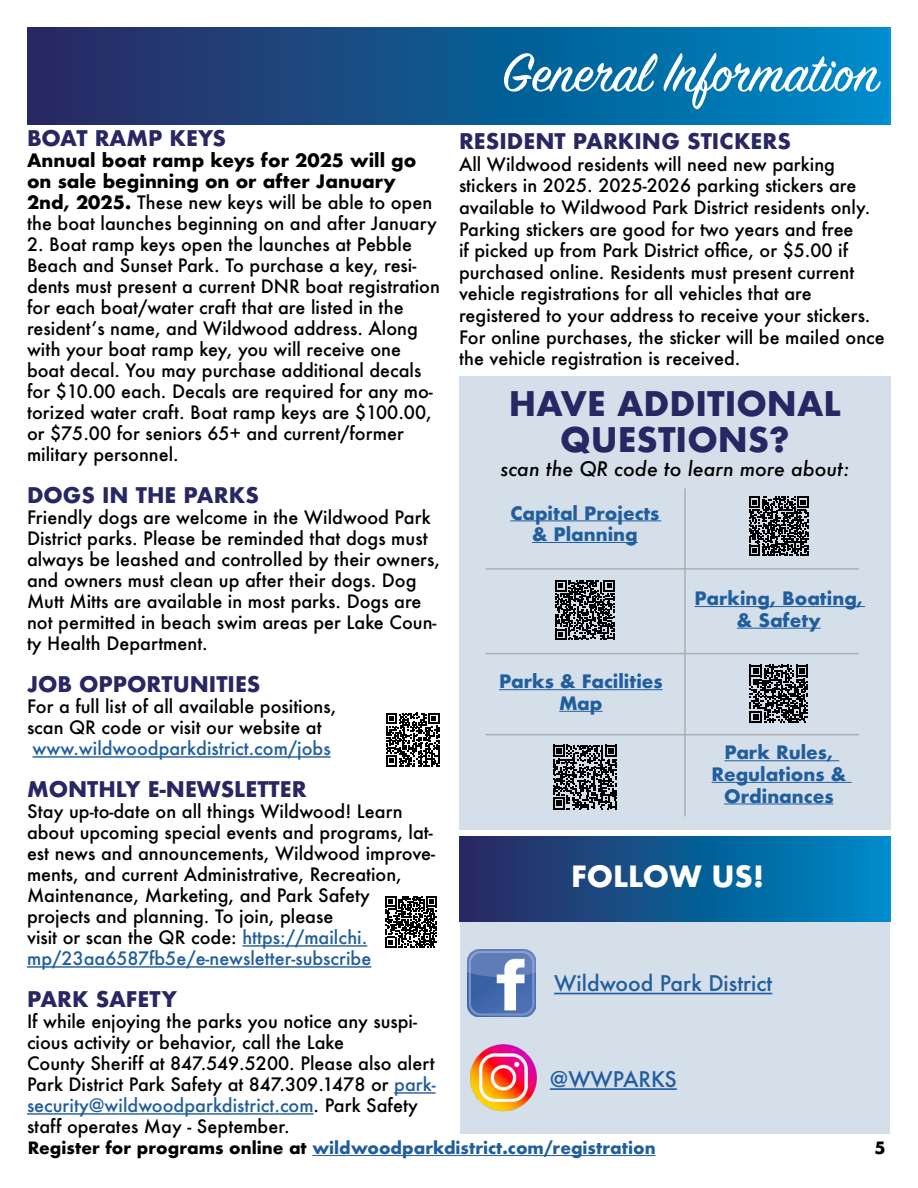
<style>
.page{position:relative;width:918px;height:1188px;background:#fff}
.page>*{position:absolute;margin:0;border:0;box-sizing:border-box;transform-origin:0 0}
.t1{font:60px "Sign Painter House Script";color:#fff}
.t2{font:700 33px/36px "Futura";color:#282763;text-align:center}
.t3{font:700 28.5px "Futura";color:#fff}
.t4{font:700 21px "Futura";color:#282763}
.t5{font:500 21px "Futura";color:#215e9e}
.t6{font:italic 500 19.5px "Futura";color:#000}
.t7{font:500 18px/21px "Futura";color:#000}
.t8{font:700 18px/21px "Futura";color:#000}
.t9{font:700 18px/21.6px "Futura";color:#215e9e;text-align:center}
.t10{font:500 18px "Futura";color:#215e9e}
.t11{font:700 16.5px "Futura";color:#215e9e}
.t12{font:700 16.5px "Futura";color:#000}
.s1{font-weight:500}
.s2{color:#215e9e}
.s3{color:#000}
</style>
<div class="page">
<div style="left:460px;top:843px;width:430px;height:291px;background:#d5dfea"></div>
<div style="left:459px;top:837px;width:432px;height:85px;background:linear-gradient(to right,#2a275d,#008bc7)"></div>
<img style="left:468px;top:949px;width:68px;height:67px">
<img style="left:470px;top:1044px;width:67px;height:68px">
<hr style="left:554px;top:993px;width:218px;height:1px;background:#215e9e">
<hr style="left:550px;top:1088px;width:127px;height:2px;background:#215e9e">
<div style="left:27px;top:27px;width:864px;height:98px;background:linear-gradient(to right,#2a275d,#008bc7)"></div>
<hr style="left:33px;top:756px;width:298px;height:2px;background:#215e9e">
<hr style="left:242px;top:945px;width:125px;height:2px;background:#215e9e">
<hr style="left:27px;top:966px;width:344px;height:2px;background:#215e9e">
<hr style="left:394px;top:1092px;width:42px;height:2px;background:#215e9e">
<hr style="left:27px;top:1113px;width:287px;height:2px;background:#215e9e">
<div style="left:459px;top:376px;width:432px;height:453px;background:#d5dfea"></div>
<svg style="left:385px;top:896px;width:52px;height:52px"></svg>
<svg style="left:386px;top:713px;width:53px;height:53px"></svg>
<hr style="left:510px;top:520px;width:151px;height:1px;background:#215e9e">
<hr style="left:532px;top:542px;width:106px;height:1px;background:#215e9e">
<hr style="left:695px;top:606px;width:170px;height:1px;background:#215e9e">
<hr style="left:737px;top:628px;width:84px;height:1px;background:#215e9e">
<hr style="left:499px;top:689px;width:164px;height:1px;background:#215e9e">
<hr style="left:559px;top:711px;width:44px;height:1px;background:#215e9e">
<hr style="left:724px;top:760px;width:115px;height:1px;background:#215e9e">
<hr style="left:712px;top:782px;width:140px;height:1px;background:#215e9e">
<hr style="left:724px;top:804px;width:109px;height:1px;background:#215e9e">
<hr style="left:684px;top:488px;width:2px;height:328px;background:#adadb0">
<hr style="left:486px;top:568px;width:373px;height:2px;background:#adadb0">
<svg style="left:749px;top:496px;width:60px;height:60px"></svg>
<hr style="left:486px;top:653px;width:373px;height:1px;background:#adadb0">
<svg style="left:555px;top:580px;width:60px;height:60px"></svg>
<hr style="left:486px;top:734px;width:373px;height:1px;background:#adadb0">
<svg style="left:750px;top:665px;width:58px;height:58px"></svg>
<svg style="left:553px;top:745px;width:64px;height:64px"></svg>
<hr style="left:312px;top:1155px;width:344px;height:1px;background:#215e9e">
<p class="t4" style="left:27px;top:123px;width:201px">BOAT RAMP KEYS</p>
<p class="t8" style="left:27px;top:150px;width:411px">Annual boat ramp keys for 2025 will go on sale beginning on or after January 2nd, 2025. <span class="s1">These new keys will be able to open the boat launches beginning on and after January</span></p>
<p class="t7" style="left:27px;top:234px;width:414px">2. Boat ramp keys open the launches at Pebble Beach and Sunset Park. To purchase a key, resi&shy;dents must present a current DNR boat registration for each boat/water craft that are listed in the resident’s name, and Wildwood address. Along with your boat ramp key, you will receive one boat decal. You may purchase additional decals for $10.00 each. Decals are required for any mo&shy;torized water craft. Boat ramp keys are $100.00, or $75.00 for seniors 65+ and current/former military personnel.</p>
<p class="t4" style="left:27px;top:480px;width:233px">DOGS IN THE PARKS</p>
<p class="t7" style="left:27px;top:507px;width:414px">Friendly dogs are welcome in the Wildwood Park District parks. Please be reminded that dogs must always be leashed and controlled by their owners, and owners must clean up after their dogs. Dog Mutt Mitts are available in most parks. Dogs are not permitted in beach swim areas per Lake Coun&shy;ty Health Department.</p>
<p class="t4" style="left:27px;top:669px;width:235px">JOB OPPORTUNITIES</p>
<p class="t7" style="left:27px;top:696px;width:311px">For a full list of all available positions, scan QR code or visit our website at</p>
<p class="t10" style="left:33px;top:736px;width:300px">www.wildwoodparkdistrict.com/jobs</p>
<p class="t4" style="left:27px;top:774px;width:281px">MONTHLY E-NEWSLETTER</p>
<p class="t7" style="left:27px;top:801px;width:410px">Stay up-to-date on all things Wildwood! Learn about upcoming special events and programs, lat&shy;est news and announcements, Wildwood improve&shy;ments, and current Administrative, Recreation, Maintenance, Marketing, and Park Safety projects and planning. To join, please<br>visit or scan the QR code: <span class="s2">https://mailchi. mp/23aa6587fb5e/e-newsletter-subscribe</span></p>
<p class="t4" style="left:27px;top:984px;width:151px">PARK SAFETY</p>
<p class="t7" style="left:27px;top:1011px;width:410px">If while enjoying the parks you notice any suspi&shy;cious activity or behavior, call the Lake<br>County Sheriff at 847.549.5200. Please also alert Park District Park Safety at 847.309.1478 or <span class="s2">park&shy;security@wildwoodparkdistrict.com</span>. Park Safety staff operates May - September.</p>
<h1 class="t1" style="left:502px;top:36px;width:381px">General Information</h1>
<p class="t4" style="left:459px;top:126px;width:334px">RESIDENT PARKING STICKERS</p>
<p class="t7" style="left:459px;top:153px;width:427px;line-height:21.6px">All Wildwood residents will need new parking stickers in 2025. 2025-2026 parking stickers are available to Wildwood Park District residents only.<br>Parking stickers are good for two years and free<br>if picked up from Park District office, or $5.00 if purchased online. Residents must present current vehicle registrations for all vehicles that are registered to your address to receive your stickers.<br>For online purchases, the sticker will be mailed once the vehicle registration is received.</p>
<h2 class="t2" style="left:509px;top:386px;width:334px">HAVE ADDITIONAL<br>QUESTIONS?</h2>
<p class="t6" style="left:501px;top:455px;width:350px">scan the QR code to learn more about:</p>
<p class="t9" style="left:510px;top:502px;width:151px">Capital Projects &amp; Planning</p>
<p class="t9" style="left:499px;top:671px;width:165px">Parks &amp; Facilities<br>Map</p>
<p class="t9" style="left:695px;top:588px;width:170px">Parking, Boating, &amp; Safety</p>
<p class="t9" style="left:712px;top:742px;width:136px">Park Rules,<br>Regulations &amp;<br>Ordinances</p>
<h3 class="t3" style="left:571px;top:855px;width:194px">FOLLOW US!</h3>
<p class="t5" style="left:554px;top:969px;width:220px">Wildwood Park District</p>
<p class="t5" style="left:550px;top:1065px;width:128px">@WWPARKS</p>
<p class="t11" style="left:28px;top:1136px;width:629px"><span class="s3">Register for programs online at</span> wildwoodparkdistrict.com/registration</p>
<p class="t12" style="left:874px;top:1136px;width:13px">5</p>
</div>
